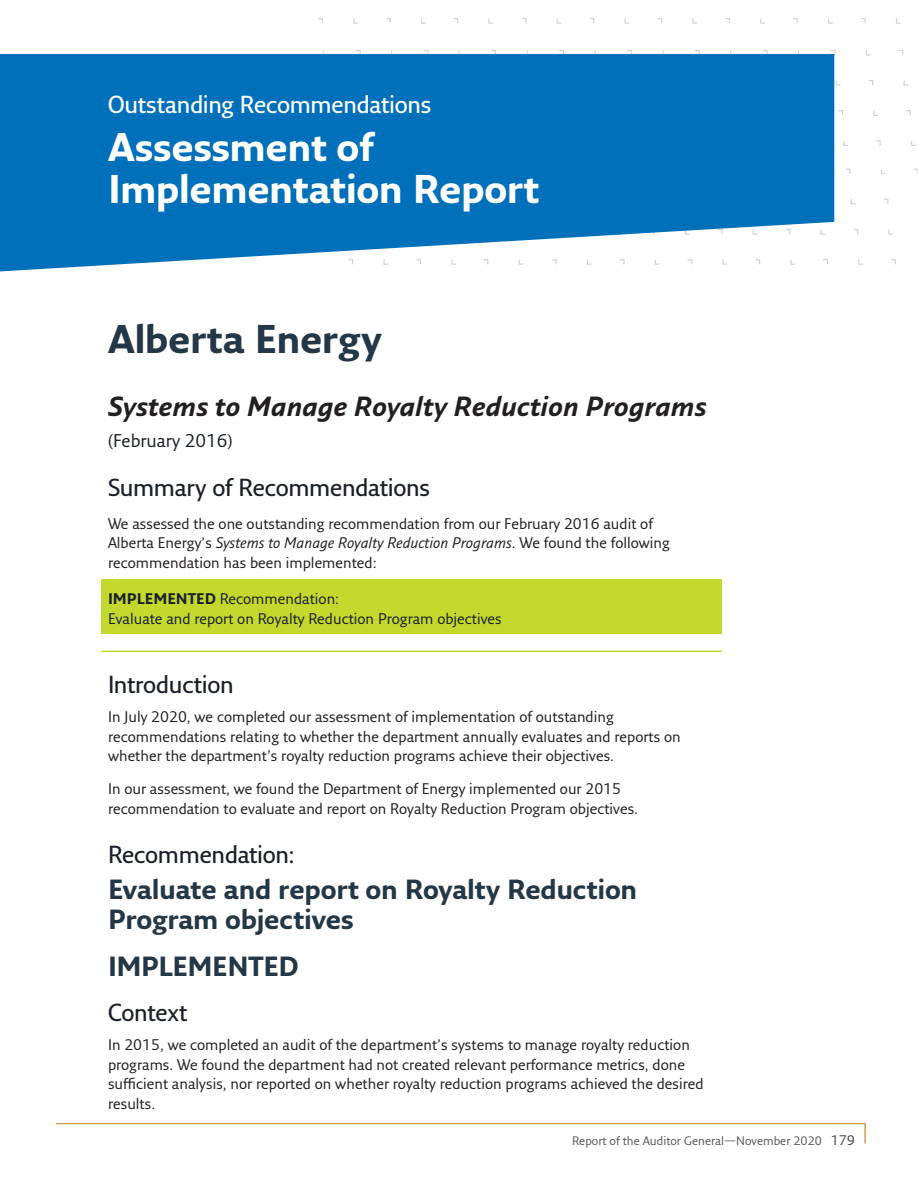
<style>
.page{position:relative;width:918px;height:1188px;background:#fff}
.page>*{position:absolute;margin:0;border:0;box-sizing:border-box;transform-origin:0 0}
.t1{font:700 39px/42px "Fresco Sans Pro";letter-spacing:-.015em;color:#fff}
.t2{font:700 39px "Fresco Sans Pro";letter-spacing:-.015em;color:#243746}
.t3{font:700 27px/30px "Fresco Sans Pro";letter-spacing:-.015em;color:#243746}
.t4{font:italic 700 27px "Fresco Sans Pro";letter-spacing:-.01em;color:#231f20}
.t5{font:600 24px "Fresco Sans Pro";letter-spacing:-.01em;color:#1b1f2a}
.t6{font:600 24px "Fresco Sans Pro";letter-spacing:-.015em;color:#fff}
.t7{font:18px "Fresco Sans Pro";color:#1b1f2a}
.t8{font:15px/19.5px "Fresco Sans Pro";color:#231f20}
.t9{font:15px/19.5px "Fresco Sans Pro";color:#1b1f2a}
.t10{font:12px "Fresco Sans Pro";color:#58595b}
.s1{font-style:italic}
.s2{font-weight:700}
.s3{font-size:13.5px;color:#414142}
</style>
<div class="page">
<svg style="left:353px;top:18px;width:5px;height:6px"></svg>
<svg style="left:386px;top:18px;width:5px;height:5px"></svg>
<svg style="left:421px;top:18px;width:5px;height:6px"></svg>
<svg style="left:488px;top:18px;width:6px;height:6px"></svg>
<svg style="left:521px;top:18px;width:6px;height:6px"></svg>
<svg style="left:557px;top:18px;width:5px;height:6px"></svg>
<svg style="left:625px;top:18px;width:5px;height:6px"></svg>
<svg style="left:692px;top:18px;width:6px;height:6px"></svg>
<svg style="left:760px;top:18px;width:5px;height:6px"></svg>
<svg style="left:793px;top:18px;width:5px;height:5px"></svg>
<svg style="left:828px;top:18px;width:5px;height:6px"></svg>
<svg style="left:861px;top:18px;width:5px;height:6px"></svg>
<svg style="left:896px;top:18px;width:5px;height:6px"></svg>
<svg style="left:423px;top:50px;width:6px;height:4px"></svg>
<svg style="left:830px;top:50px;width:6px;height:6px"></svg>
<svg style="left:836px;top:80px;width:5px;height:6px"></svg>
<svg style="left:903px;top:80px;width:6px;height:6px"></svg>
<svg style="left:866px;top:50px;width:5px;height:6px"></svg>
<svg style="left:838px;top:110px;width:5px;height:6px"></svg>
<svg style="left:843px;top:141px;width:5px;height:5px"></svg>
<svg style="left:906px;top:110px;width:5px;height:6px"></svg>
<svg style="left:876px;top:140px;width:5px;height:6px"></svg>
<svg style="left:911px;top:141px;width:5px;height:5px"></svg>
<svg style="left:873px;top:110px;width:5px;height:6px"></svg>
<svg style="left:845px;top:169px;width:6px;height:5px"></svg>
<svg style="left:858px;top:259px;width:5px;height:6px"></svg>
<svg style="left:891px;top:259px;width:5px;height:6px"></svg>
<svg style="left:888px;top:229px;width:6px;height:6px"></svg>
<svg style="left:0;top:54px;width:834px;height:217px;background:#1c7fc1"></svg>
<svg style="left:56px;top:1123px;width:810px;height:21px"></svg>
<div style="left:101px;top:579px;width:621px;height:55px;background:#c4d92d"></div>
<hr style="left:101px;top:651px;width:621px;height:1px;background:#c4d92d">
<h3 class="t6" style="left:108px;top:89px;width:325px">Outstanding Recommendations</h3>
<h1 class="t1" style="left:108px;top:126px;width:433px">Assessment of<br>Implementation Report</h1>
<h1 class="t2" style="left:108px;top:315px;width:275px">Alberta Energy</h1>
<h2 class="t4" style="left:108px;top:389px;width:600px">Systems to Manage Royalty Reduction Programs</h2>
<p class="t7" style="left:108px;top:429px;width:126px">(February 2016)</p>
<h3 class="t5" style="left:108px;top:472px;width:324px">Summary of Recommendations</h3>
<p class="t8" style="left:108px;top:513px;width:564px">We assessed the one outstanding recommendation from our February 2016 audit of<br>Alberta Energy’s <span class="s1">Systems to Manage Royalty Reduction Programs</span>. We found the following recommendation has been implemented:</p>
<p class="t9" style="left:108px;top:589px;width:395px"><span class="s2">IMPLEMENTED</span> Recommendation:<br>Evaluate and report on Royalty Reduction Program objectives</p>
<h3 class="t5" style="left:108px;top:669px;width:128px">Introduction</h3>
<p class="t8" style="left:108px;top:707px;width:574px">In July 2020, we completed our assessment of implementation of outstanding recommendations relating to whether the department annually evaluates and reports on whether the department’s royalty reduction programs achieve their objectives.</p>
<p class="t8" style="left:108px;top:779px;width:532px">In our assessment, we found the Department of Energy implemented our 2015 recommendation to evaluate and report on Royalty Reduction Program objectives.</p>
<h3 class="t5" style="left:108px;top:839px;width:188px">Recommendation:</h3>
<h2 class="t3" style="left:108px;top:874px;width:531px">Evaluate and report on Royalty Reduction<br>Program objectives</h2>
<h2 class="t3" style="left:108px;top:951px;width:192px">IMPLEMENTED</h2>
<h3 class="t5" style="left:108px;top:998px;width:81px">Context</h3>
<p class="t8" style="left:108px;top:1035px;width:597px">In 2015, we completed an audit of the department’s systems to manage royalty reduction programs. We found the department had not created relevant performance metrics, done sufficient analysis, nor reported on whether royalty reduction programs achieved the desired results.</p>
<p class="t10" style="left:572px;top:1133px;width:284px">Report of the Auditor General—November 2020 <span class="s3">179</span></p>
</div>
